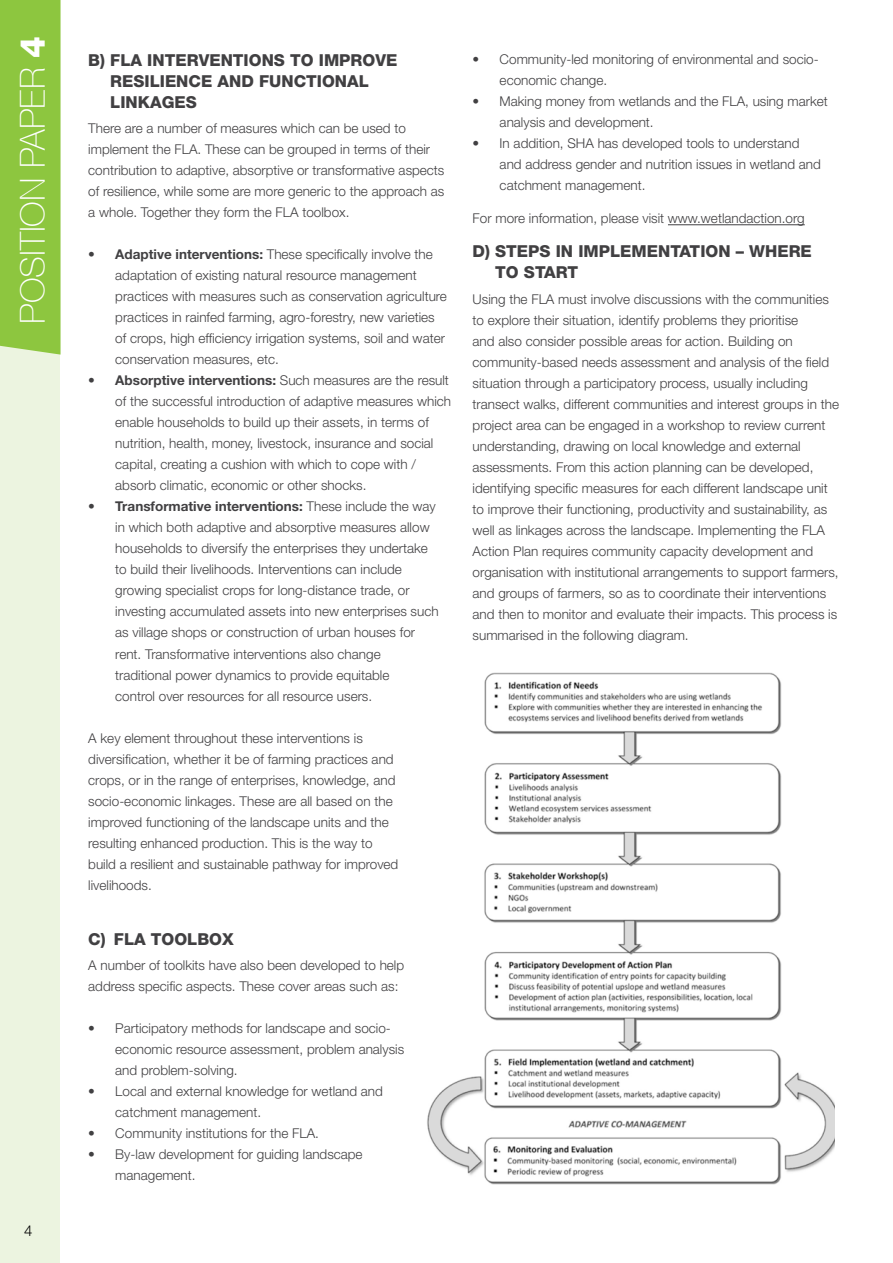
<style>
.page{position:relative;width:893px;height:1263px;background:#fff}
.page>*{position:absolute;margin:0;border:0;box-sizing:border-box;transform-origin:0 0}
.t1{font:100 34.5px "Helvetica Neue CE";color:#fff}
.t2{font:800 16.5px/21px "Helvetica Neue LT Std";color:#414042}
.t3{font:300 15px "Helvetica Neue LT Std";color:#000}
.t4{font:300 13.5px/21px "Helvetica Neue LT Std";color:#414042}
.s1{font-family:"Helvetica Neue LT Std";font-weight:800}
.s2{font-weight:700}
</style>
<div class="page">
<div style="left:0;top:336px;width:60px;height:927px;background:#ecf4e0"></div>
<div style="left:0;top:0;width:61px;height:355px;background:#8dc63f"></div>
<img style="left:427px;top:672px;width:408px;height:513px">
<hr style="left:668px;top:224px;width:137px;height:1px;background:#414042">
<h1 class="t1" style="left:13px;top:324px;width:289px;rotate:-90deg">Position Paper <span class="s1">4</span></h1>
<p class="t3" style="left:24px;top:1221px;width:10px">4</p>
<p class="t2" style="left:110px;top:49px;width:289px;text-indent:-22px">B) FLA INTERVENTIONS TO IMPROVE<br>RESILIENCE AND FUNCTIONAL<br>LINKAGES</p>
<p class="t4" style="left:88px;top:118px;width:358px">There are a number of measures which can be used to implement the FLA. These can be grouped in terms of their contribution to adaptive, absorptive or transformative aspects of resilience, while some are more generic to the approach as a whole. Together they form the FLA toolbox.</p>
<p class="t4" style="left:115px;top:244px;width:333px;text-indent:-27px"><span class="s2">• Adaptive interventions:</span> These specifically involve the adaptation of existing natural resource management practices with measures such as conservation agriculture practices in rainfed farming, agro-forestry, new varieties of crops, high efficiency irrigation systems, soil and water conservation measures, etc.</p>
<p class="t4" style="left:115px;top:370px;width:337px;text-indent:-27px"><span class="s2">• Absorptive interventions:</span> Such measures are the result of the successful introduction of adaptive measures which enable households to build up their assets, in terms of nutrition, health, money, livestock, insurance and social capital, creating a cushion with which to cope with / absorb climatic, economic or other shocks.</p>
<p class="t4" style="left:115px;top:496px;width:325px;text-indent:-27px"><span class="s2">• Transformative interventions:</span> These include the way in which both adaptive and absorptive measures allow households to diversify the enterprises they undertake to build their livelihoods. Interventions can include growing specialist crops for long-distance trade, or investing accumulated assets into new enterprises such as village shops or construction of urban houses for rent. Transformative interventions also change traditional power dynamics to provide equitable<br>control over resources for all resource users.</p>
<p class="t4" style="left:88px;top:727px;width:312px">A key element throughout these interventions is diversification, whether it be of farming practices and crops, or in the range of enterprises, knowledge, and socio-economic linkages. These are all based on the improved functioning of the landscape units and the resulting enhanced production. This is the way to build a resilient and sustainable pathway for improved livelihoods.</p>
<p class="t2" style="left:88px;top:928px;width:147px">C) FLA TOOLBOX</p>
<p class="t4" style="left:88px;top:955px;width:317px">A number of toolkits have also been developed to help address specific aspects. These cover areas such as:</p>
<p class="t4" style="left:115px;top:1018px;width:290px;text-indent:-27px">• Participatory methods for landscape and socio&shy;economic resource assessment, problem analysis and problem-solving.</p>
<p class="t4" style="left:115px;top:1081px;width:269px;text-indent:-27px">• Local and external knowledge for wetland and catchment management.</p>
<p class="t4" style="left:88px;top:1123px;width:232px">• Community institutions for the FLA.</p>
<p class="t4" style="left:115px;top:1144px;width:249px;text-indent:-27px">• By-law development for guiding landscape management.</p>
<p class="t4" style="left:500px;top:48px;width:321px;text-indent:-27px">• Community-led monitoring of environmental and socio&shy;economic change.</p>
<p class="t4" style="left:500px;top:90px;width:330px;text-indent:-27px">• Making money from wetlands and the FLA, using market analysis and development.</p>
<p class="t4" style="left:500px;top:132px;width:323px;text-indent:-27px">• In addition, SHA has developed tools to understand and address gender and nutrition issues in wetland and catchment management.</p>
<p class="t4" style="left:473px;top:208px;width:334px">For more information, please visit www.wetlandaction.org</p>
<p class="t2" style="left:495px;top:241px;width:318px;text-indent:-23px">D) STEPS IN IMPLEMENTATION – WHERE<br>TO START</p>
<p class="t4" style="left:473px;top:288px;width:368px">Using the FLA must involve discussions with the communities to explore their situation, identify problems they prioritise<br>and also consider possible areas for action. Building on community-based needs assessment and analysis of the field situation through a participatory process, usually including transect walks, different communities and interest groups in the project area can be engaged in a workshop to review current understanding, drawing on local knowledge and external assessments. From this action planning can be developed, identifying specific measures for each different landscape unit to improve their functioning, productivity and sustainability, as well as linkages across the landscape. Implementing the FLA Action Plan requires community capacity development and organisation with institutional arrangements to support farmers, and groups of farmers, so as to coordinate their interventions and then to monitor and evaluate their impacts. This process is summarised in the following diagram.</p>
</div>
